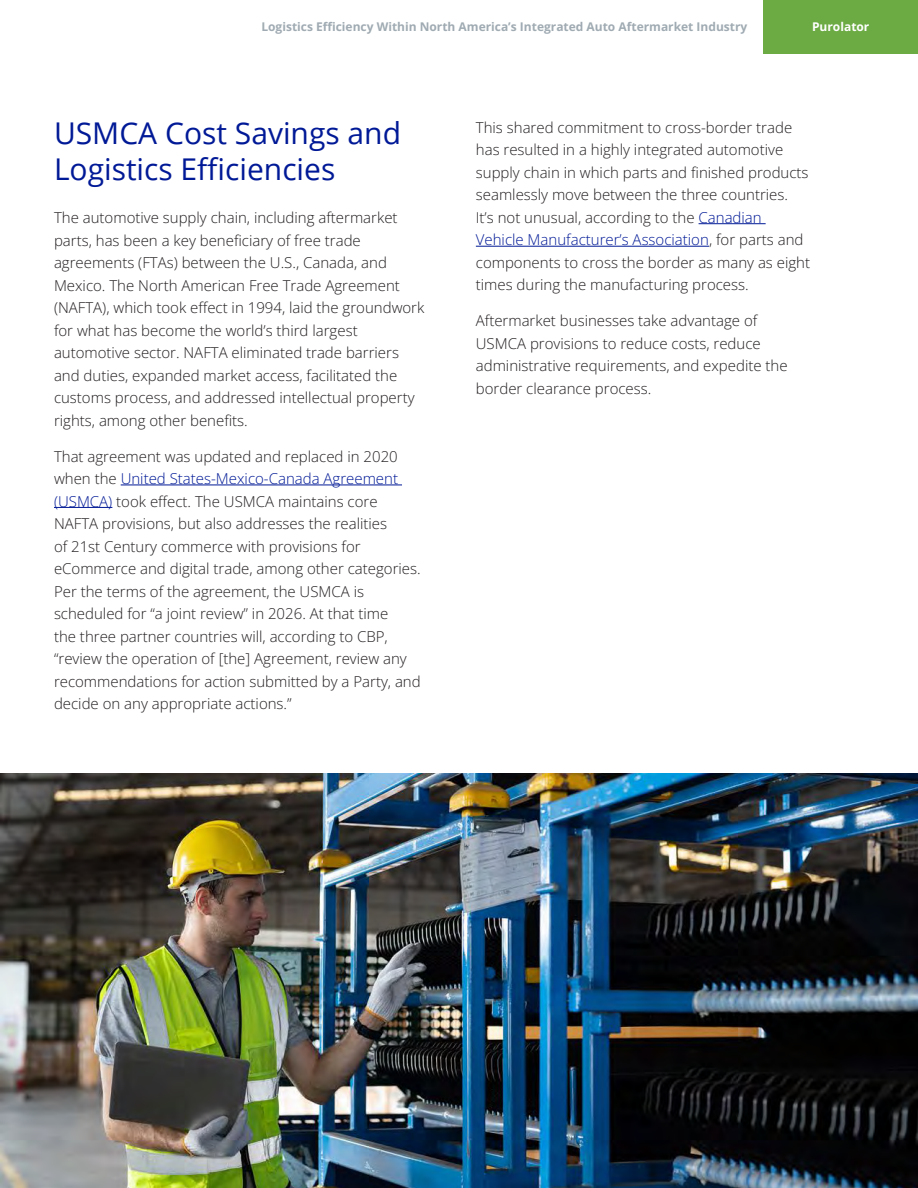
<style>
.page{position:relative;width:918px;height:1188px;background:#fff}
.page>*{position:absolute;margin:0;border:0;box-sizing:border-box;transform-origin:0 0}
.Section_Header{font:30px/36px "Open Sans";color:#001996}
.Body_Copy{font:300 15px/22.5px "Open Sans";color:#231f20}
.t1{font:700 12px "Open Sans";color:#9faab2}
.t2{font:700 12px "Open Sans";color:#fff}
.s1{color:#001996}
</style>
<div class="page">
<img style="left:0;top:773px;width:918px;height:415px">
<div style="left:764px;top:0;width:154px;height:54px;background:#6cab43"></div>
<hr style="left:121px;top:485px;width:281px;height:1px;background:#001996">
<hr style="left:54px;top:507px;width:58px;height:1px;background:#001996">
<hr style="left:699px;top:223px;width:67px;height:1px;background:#001996">
<hr style="left:476px;top:246px;width:233px;height:1px;background:#001996">
<p class="t1" style="left:261px;top:18px;width:487px">Logistics Efficiency Within North America’s Integrated Auto Aftermarket Industry</p>
<p class="t2" style="left:812px;top:18px;width:59px">Purolator</p>
<p class="Section_Header" style="left:54px;top:115px;width:349px">USMCA Cost Savings and<br>Logistics Efficiencies</p>
<p class="Body_Copy" style="left:54px;top:206px;width:372px">The automotive supply chain, including aftermarket parts, has been a key beneficiary of free trade agreements (FTAs) between the U.S., Canada, and Mexico. The North American Free Trade Agreement (NAFTA), which took effect in 1994, laid the groundwork for what has become the world’s third largest automotive sector. NAFTA eliminated trade barriers and duties, expanded market access, facilitated the customs process, and addressed intellectual property rights, among other benefits.</p>
<p class="Body_Copy" style="left:54px;top:445px;width:368px">That agreement was updated and replaced in 2020 when the <span class="s1">United States-Mexico-Canada Agreement (USMCA)</span> took effect. The USMCA maintains core NAFTA provisions, but also addresses the realities<br>of 21st Century commerce with provisions for eCommerce and digital trade, among other categories.<br>Per the terms of the agreement, the USMCA is scheduled for “a joint review” in 2026. At that time<br>the three partner countries will, according to CBP, “review the operation of [the] Agreement, review any recommendations for action submitted by a Party, and decide on any appropriate actions.”</p>
<p class="Body_Copy" style="left:476px;top:116px;width:336px">This shared commitment to cross-border trade has resulted in a highly integrated automotive supply chain in which parts and finished products seamlessly move between the three countries.<br>It’s not unusual, according to the <span class="s1">Canadian Vehicle Manufacturer’s Association</span>, for parts and components to cross the border as many as eight times during the manufacturing process.</p>
<p class="Body_Copy" style="left:476px;top:309px;width:313px">Aftermarket businesses take advantage of USMCA provisions to reduce costs, reduce administrative requirements, and expedite the border clearance process.</p>
</div>
